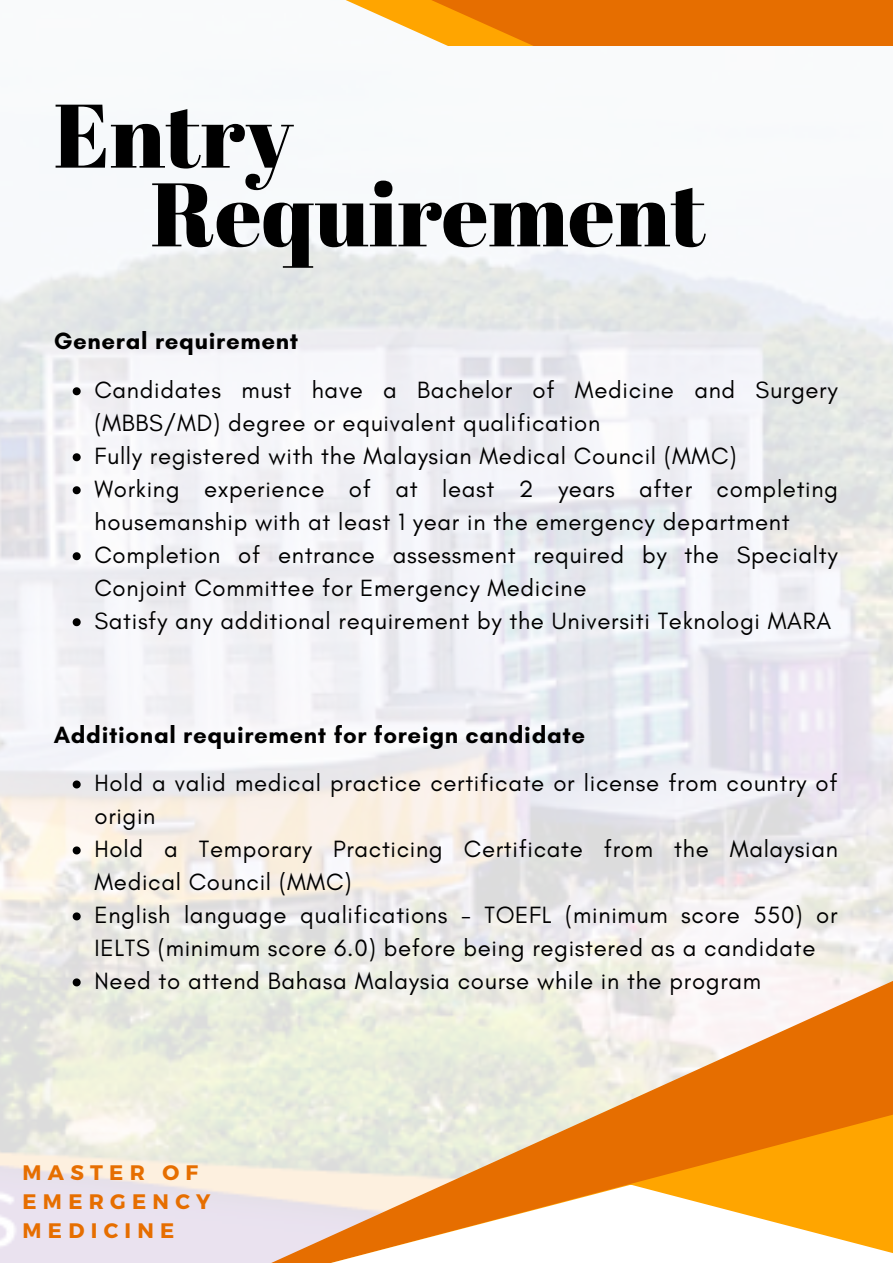
<style>
.page{position:relative;width:893px;height:1264px;background:#fff}
.page>*{position:absolute;margin:0;border:0;box-sizing:border-box;transform-origin:0 0}
.t1{font:89.85px/78.8px "Abril Fatface";color:#000}
.t2{font:24px/33px "Glacial Indifference";letter-spacing:.03em;color:#000}
.t3{font:700 24px "Glacial Indifference";letter-spacing:.03em;color:#000}
.t4{font:700 21px/29.2px "Montserrat";letter-spacing:.3em;color:#e66e00}
</style>
<div class="page">
<div style="left:285px;top:0;width:607px;height:46px;background:#f9fafb"></div>
<svg style="left:371px;top:0;width:521px;height:46px;background:#eb7e0d"></svg>
<svg style="left:149px;top:918px;width:743px;height:267px"></svg>
<svg style="left:313px;top:1102px;width:579px;height:83px;background:#eba855"></svg>
<svg style="left:89px;top:1185px;width:803px;height:77px"></svg>
<svg style="left:73px;top:387px;width:8px;height:8px"></svg>
<svg style="left:73px;top:453px;width:8px;height:8px"></svg>
<svg style="left:73px;top:486px;width:8px;height:8px"></svg>
<svg style="left:73px;top:552px;width:8px;height:8px"></svg>
<svg style="left:73px;top:618px;width:8px;height:8px"></svg>
<svg style="left:73px;top:780px;width:8px;height:8px"></svg>
<svg style="left:73px;top:846px;width:8px;height:8px"></svg>
<svg style="left:73px;top:912px;width:8px;height:8px"></svg>
<svg style="left:73px;top:978px;width:8px;height:8px"></svg>
<h1 class="t1" style="left:151px;top:94px;width:556px;text-indent:-97px">Entry<br>Requirement</h1>
<p class="t3" style="left:54px;top:326px;width:246px">General requirement</p>
<p class="t2" style="left:94px;top:373px;width:745px">Candidates must have a Bachelor of Medicine and Surgery (MBBS/MD) degree or equivalent qualification<br>Fully registered with the Malaysian Medical Council (MMC)<br>Working experience of at least 2 years after completing housemanship with at least 1 year in the emergency department Completion of entrance assessment required by the Specialty Conjoint Committee for Emergency Medicine<br>Satisfy any additional requirement by the Universiti Teknologi MARA</p>
<p class="t3" style="left:54px;top:719px;width:533px">Additional requirement for foreign candidate</p>
<p class="t2" style="left:94px;top:766px;width:744px">Hold a valid medical practice certificate or license from country of origin<br>Hold a Temporary Practicing Certificate from the Malaysian Medical Council (MMC)<br>English language qualifications - TOEFL (minimum score 550) or IELTS (minimum score 6.0) before being registered as a candidate Need to attend Bahasa Malaysia course while in the program</p>
<p class="t4" style="left:23px;top:1156px;width:189px">MASTER OF<br>EMERGENCY<br>MEDICINE</p>
</div>
